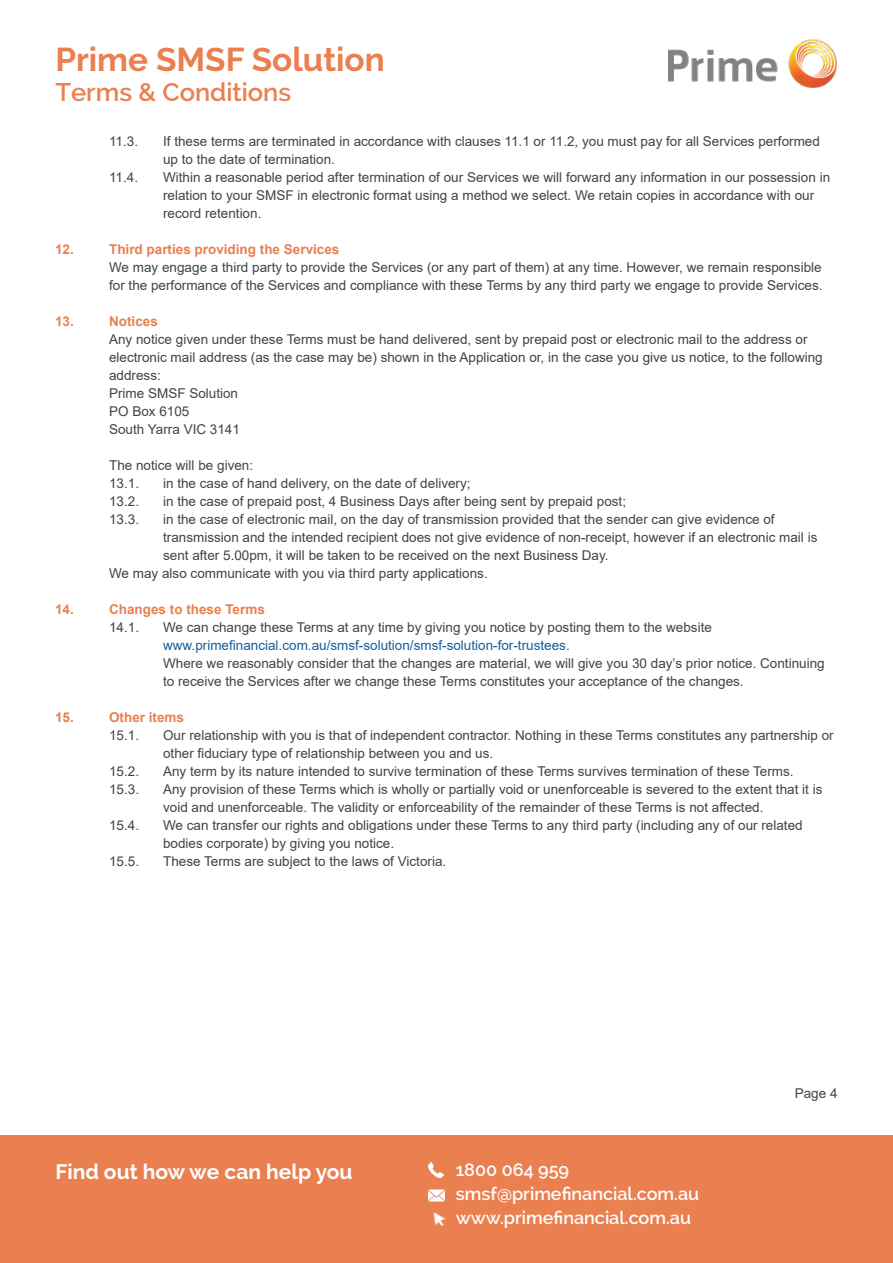
<style>
.page{position:relative;width:893px;height:1263px;background:#fff}
.page>*{position:absolute;margin:0;border:0;box-sizing:border-box;transform-origin:0 0}
.t1{font:700 33.3px "Raleway";color:#ea7f4f}
.t2{font:600 25.5px "Raleway";color:#ea7f4f}
.t3{font:700 21px "Raleway";color:#fff}
.t4{font:600 18px "Raleway";color:#fff}
.t5{font:13.5px/18px "Arial";color:#3d4545}
.t6{font:700 13.5px "Arial";color:#ea7f4f}
.t7{font:13.5px "Arial";color:#175d9e}
</style>
<div class="page">
<img style="left:668px;top:40px;width:168px;height:47px">
<div style="left:0;top:1135px;width:893px;height:128px;background:#ea7f4f"></div>
<img style="left:433px;top:1212px;width:13px;height:15px">
<img style="left:429px;top:1162px;width:15px;height:15px">
<img style="left:429px;top:1189px;width:16px;height:13px">
<p class="t1" style="left:55px;top:40px;width:331px">Prime SMSF Solution</p>
<p class="t2" style="left:55px;top:77px;width:237px">Terms &amp; Conditions</p>
<p class="t5" style="left:109px;top:132px;width:31px">11.3.</p>
<p class="t5" style="left:163px;top:132px;width:658px">If these terms are terminated in accordance with clauses 11.1 or 11.2, you must pay for all Services performed</p>
<p class="t5" style="left:163px;top:150px;width:173px">up to the date of termination.</p>
<p class="t5" style="left:109px;top:168px;width:31px">11.4.</p>
<p class="t5" style="left:163px;top:168px;width:668px">Within a reasonable period after termination of our Services we will forward any information in our possession in relation to your SMSF in electronic format using a method we select. We retain copies in accordance with our</p>
<p class="t5" style="left:163px;top:204px;width:100px">record retention.</p>
<p class="t6" style="left:55px;top:240px;width:20px">12.</p>
<p class="t6" style="left:109px;top:240px;width:232px">Third parties providing the Services</p>
<p class="t5" style="left:109px;top:258px;width:714px">We may engage a third party to provide the Services (or any part of them) at any time. However, we remain responsible</p>
<p class="t5" style="left:109px;top:276px;width:715px">for the performance of the Services and compliance with these Terms by any third party we engage to provide Services.</p>
<p class="t6" style="left:55px;top:312px;width:20px">13.</p>
<p class="t6" style="left:109px;top:312px;width:50px">Notices</p>
<p class="t5" style="left:109px;top:330px;width:700px">Any notice given under these Terms must be hand delivered, sent by prepaid post or electronic mail to the address or</p>
<p class="t5" style="left:109px;top:348px;width:715px">electronic mail address (as the case may be) shown in the Application or, in the case you give us notice, to the following</p>
<p class="t5" style="left:109px;top:366px;width:53px">address:</p>
<p class="t5" style="left:109px;top:384px;width:131px">Prime SMSF Solution</p>
<p class="t5" style="left:109px;top:402px;width:82px">PO Box 6105</p>
<p class="t5" style="left:109px;top:420px;width:132px">South Yarra VIC 3141</p>
<p class="t5" style="left:109px;top:456px;width:146px">The notice will be given:</p>
<p class="t5" style="left:109px;top:474px;width:32px">13.1.</p>
<p class="t5" style="left:163px;top:474px;width:309px">in the case of hand delivery, on the date of delivery;</p>
<p class="t5" style="left:109px;top:492px;width:32px">13.2.</p>
<p class="t5" style="left:163px;top:492px;width:464px">in the case of prepaid post, 4 Business Days after being sent by prepaid post;</p>
<p class="t5" style="left:109px;top:510px;width:32px">13.3.</p>
<p class="t5" style="left:163px;top:510px;width:613px">in the case of electronic mail, on the day of transmission provided that the sender can give evidence of</p>
<p class="t5" style="left:163px;top:528px;width:656px">transmission and the intended recipient does not give evidence of non-receipt, however if an electronic mail is</p>
<p class="t5" style="left:163px;top:546px;width:447px">sent after 5.00pm, it will be taken to be received on the next Business Day.</p>
<p class="t5" style="left:109px;top:564px;width:380px">We may also communicate with you via third party applications.</p>
<p class="t6" style="left:55px;top:600px;width:20px">14.</p>
<p class="t6" style="left:109px;top:600px;width:157px">Changes to these Terms</p>
<p class="t5" style="left:109px;top:618px;width:32px">14.1.</p>
<p class="t5" style="left:163px;top:618px;width:550px">We can change these Terms at any time by giving you notice by posting them to the website</p>
<p class="t7" style="left:163px;top:636px;width:408px">www.primefinancial.com.au/smsf-solution/smsf-solution-for-trustees.</p>
<p class="t5" style="left:163px;top:654px;width:663px">Where we reasonably consider that the changes are material, we will give you 30 day’s prior notice. Continuing to receive the Services after we change these Terms constitutes your acceptance of the changes.</p>
<p class="t6" style="left:55px;top:708px;width:20px">15.</p>
<p class="t6" style="left:109px;top:708px;width:77px">Other items</p>
<p class="t5" style="left:109px;top:726px;width:32px">15.1.</p>
<p class="t5" style="left:163px;top:726px;width:672px">Our relationship with you is that of independent contractor. Nothing in these Terms constitutes any partnership or</p>
<p class="t5" style="left:163px;top:744px;width:332px">other fiduciary type of relationship between you and us.</p>
<p class="t5" style="left:109px;top:762px;width:32px">15.2.</p>
<p class="t5" style="left:163px;top:762px;width:632px">Any term by its nature intended to survive termination of these Terms survives termination of these Terms.</p>
<p class="t5" style="left:109px;top:780px;width:32px">15.3.</p>
<p class="t5" style="left:163px;top:780px;width:661px">Any provision of these Terms which is wholly or partially void or unenforceable is severed to the extent that it is</p>
<p class="t5" style="left:163px;top:798px;width:602px">void and unenforceable. The validity or enforceability of the remainder of these Terms is not affected.</p>
<p class="t5" style="left:109px;top:816px;width:32px">15.4.</p>
<p class="t5" style="left:163px;top:816px;width:641px">We can transfer our rights and obligations under these Terms to any third party (including any of our related</p>
<p class="t5" style="left:163px;top:834px;width:233px">bodies corporate) by giving you notice.</p>
<p class="t5" style="left:109px;top:852px;width:32px">15.5.</p>
<p class="t5" style="left:163px;top:852px;width:285px">These Terms are subject to the laws of Victoria.</p>
<p class="t3" style="left:55px;top:1160px;width:299px">Find out how we can help you</p>
<p class="t4" style="left:456px;top:1159px;width:115px">1800 064 959</p>
<p class="t4" style="left:456px;top:1183px;width:245px">smsf@primefinancial.com.au</p>
<p class="t4" style="left:456px;top:1207px;width:237px">www.primefinancial.com.au</p>
<p class="t5" style="left:795px;top:1084px;width:44px">Page 4</p>
</div>
